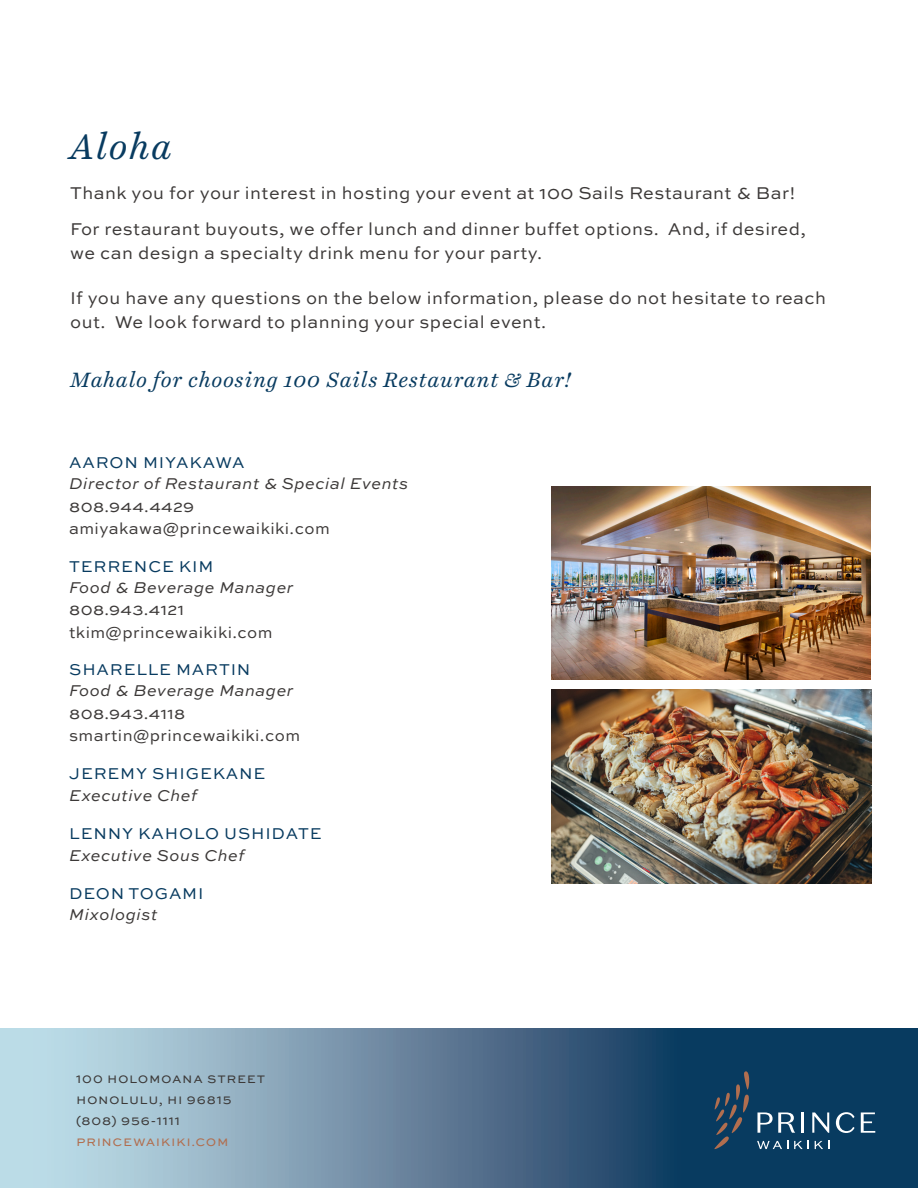
<style>
.page{position:relative;width:918px;height:1188px;background:#fff}
.page>*{position:absolute;margin:0;border:0;box-sizing:border-box;transform-origin:0 0}
.t1{font:italic 36px "Harriet Text";letter-spacing:.045em;color:#083b60}
.t2{font:italic 21px "Harriet Text";letter-spacing:.04em;color:#083b60}
.t3{font:18px/24px "Sweet Sans Pro";letter-spacing:.025em;color:#3c3938}
.t4{font:italic 16.5px/21px "Sweet Sans";letter-spacing:.03em;color:#3c3938}
.t5{font:16.5px/22.5px "Sweet Sans Pro";letter-spacing:.025em;color:#3c3938}
.t6{font:16.5px/22.5px "Sweet Sans";letter-spacing:.05em;color:#083b60}
.t7{font:13.5px/21px "Sweet Sans Pro";letter-spacing:.04em;color:#3c3938}
.s1{font-style:normal;color:#083b60}
.s2{font-style:italic;color:#3c3938}
.s3{color:#b16e4f}
</style>
<div class="page">
<svg style="left:0;top:1029px;width:918px;height:159px;background:#5b7f99"></svg>
<svg style="left:714px;top:1071px;width:35px;height:78px;background:#26445c"></svg>
<svg style="left:757px;top:1112px;width:38px;height:21px"></svg>
<hr style="left:801px;top:1112px;width:3px;height:21px;background:#fff">
<svg style="left:812px;top:1112px;width:17px;height:21px"></svg>
<svg style="left:836px;top:1112px;width:19px;height:21px"></svg>
<svg style="left:861px;top:1112px;width:14px;height:21px"></svg>
<svg style="left:757px;top:1141px;width:31px;height:8px"></svg>
<svg style="left:794px;top:1141px;width:15px;height:8px"></svg>
<svg style="left:815px;top:1141px;width:14px;height:8px"></svg>
<img style="left:552px;top:487px;width:318px;height:193px">
<img style="left:552px;top:690px;width:320px;height:193px">
<p class="t1" style="left:70px;top:121px;width:103px">Aloha</p>
<p class="t3" style="left:70px;top:181px;width:726px">Thank you for your interest in hosting your event at 100 Sails Restaurant &amp; Bar!</p>
<p class="t3" style="left:70px;top:217px;width:737px">For restaurant buyouts, we offer lunch and dinner buffet options. And, if desired, we can design a specialty drink menu for your party.</p>
<p class="t3" style="left:70px;top:286px;width:757px">If you have any questions on the below information, please do not hesitate to reach out. We look forward to planning your special event.</p>
<p class="t2" style="left:70px;top:365px;width:502px">Mahalo for choosing 100 Sails Restaurant &amp; Bar!</p>
<p class="t4" style="left:69px;top:453px;width:340px"><span class="s1">AARON MIYAKAWA<br></span>Director of Restaurant &amp; Special Events</p>
<p class="t5" style="left:69px;top:494px;width:262px">808.944.4429 amiyakawa@princewaikiki.com</p>
<p class="t4" style="left:69px;top:556px;width:226px"><span class="s1">TERRENCE KIM<br></span>Food &amp; Beverage Manager</p>
<p class="t5" style="left:69px;top:598px;width:205px">808.943.4121 tkim@princewaikiki.com</p>
<p class="t4" style="left:69px;top:660px;width:226px"><span class="s1">SHARELLE MARTIN<br></span>Food &amp; Beverage Manager</p>
<p class="t5" style="left:69px;top:701px;width:232px">808.943.4118 smartin@princewaikiki.com</p>
<p class="t6" style="left:69px;top:762px;width:198px">JEREMY SHIGEKANE<br><span class="s2">Executive Chef</span></p>
<p class="t6" style="left:69px;top:822px;width:254px">LENNY KAHOLO USHIDATE<br><span class="s2">Executive Sous Chef</span></p>
<p class="t6" style="left:69px;top:883px;width:136px;line-height:21px">DEON TOGAMI<br><span class="s2">Mixologist</span></p>
<p class="t7" style="left:76px;top:1067px;width:191px">100 holomoana street honolulu, hi 96815 (808) 956-1111 <span class="s3">princewaikiki.com</span></p>
</div>
